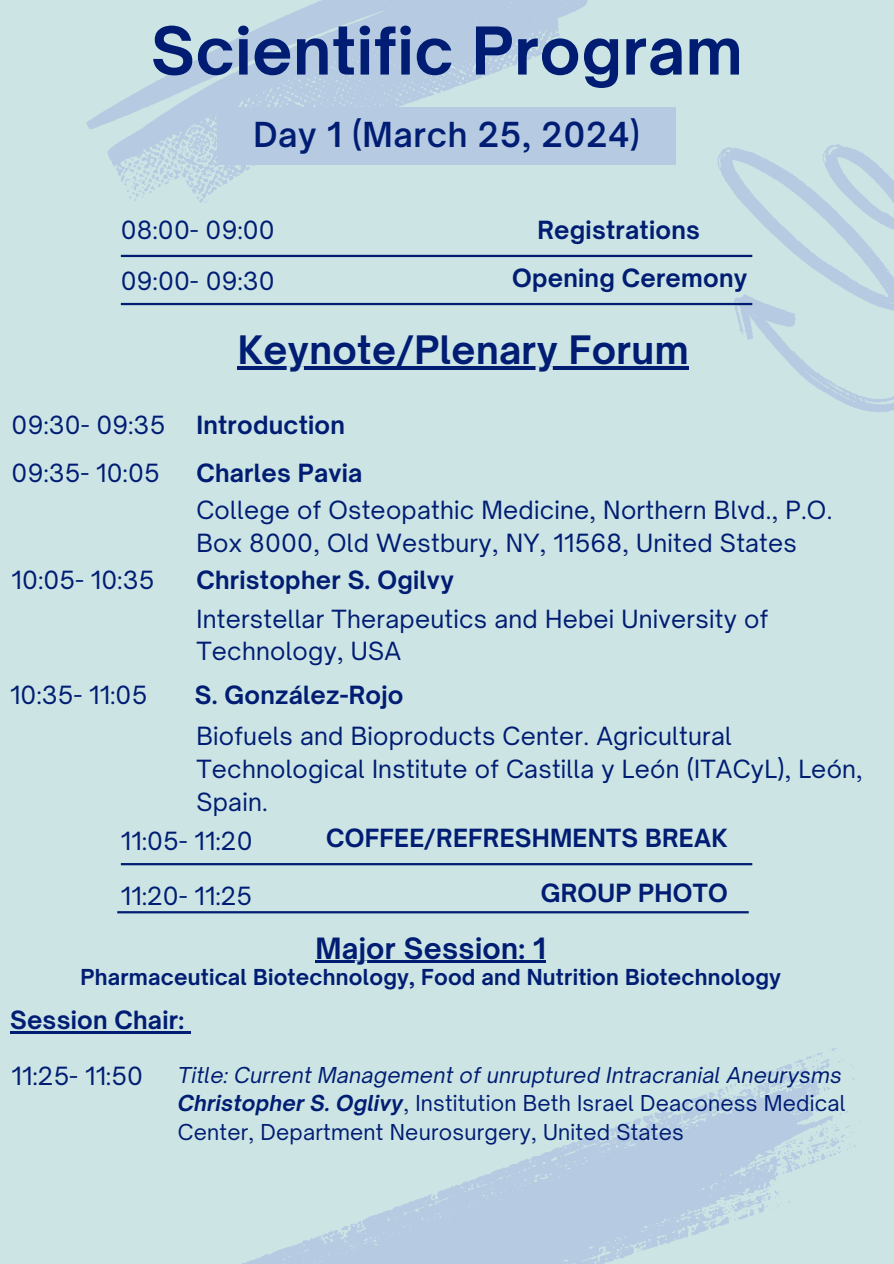
<style>
.page{position:relative;width:894px;height:1264px;background:#fff}
.page>*{position:absolute;margin:0;border:0;box-sizing:border-box;transform-origin:0 0}
.t1{font:700 63px "Open Sauce One";letter-spacing:.01em;color:#001d73}
.t2{font:700 37.5px "Open Sauce One";letter-spacing:.01em;color:#001d73}
.t3{font:600 33px "Open Sauce One";letter-spacing:.02em;color:#001d73}
.t4{font:700 28.05px "Open Sauce One";letter-spacing:.01em;color:#001d73}
.t5{font:24px/32.7px "Open Sauce One";letter-spacing:.01em;color:#001d73}
.t6{font:700 24px "Open Sauce One";letter-spacing:.01em;color:#001d73}
.t7{font:21px/29.2px "Open Sauce One";letter-spacing:.01em;color:#001d73}
.t8{font:700 21px "Open Sauce One";letter-spacing:.01em;color:#001d73}
.t9{font:italic 21px "Open Sauce One";letter-spacing:.01em;color:#001d73}
.s1{font-weight:700;font-style:italic}
</style>
<div class="page">
<div style="left:0;top:0;width:893px;height:1263px;background:#cce5e4"></div>
<svg style="left:656px;top:144px;width:237px;height:268px"></svg>
<svg style="left:86px;top:0;width:598px;height:231px"></svg>
<svg style="left:246px;top:1048px;width:616px;height:215px"></svg>
<div style="left:217px;top:107px;width:459px;height:57px;background:#b6cbe2"></div>
<hr style="left:121px;top:255px;width:631px;height:2px;background:#001d73">
<hr style="left:121px;top:303px;width:631px;height:2px;background:#001d73">
<hr style="left:121px;top:863px;width:631px;height:2px;background:#001d73">
<hr style="left:117px;top:911px;width:631px;height:2px;background:#001d73">
<hr style="left:238px;top:367px;width:450px;height:3px;background:#001d73">
<hr style="left:315px;top:960px;width:231px;height:3px;background:#001d73">
<hr style="left:10px;top:1030px;width:174px;height:3px;background:#001d73">
<svg style="left:184px;top:1031px;width:7px;height:2px"></svg>
<h3 class="t1" style="left:151px;top:12px;width:593px">Scientific Program</h3>
<p class="t3" style="left:253px;top:114px;width:388px">Day 1 (March 25, 2024)</p>
<p class="t5" style="left:121px;top:213px;width:155px">08:00- 09:00</p>
<h1 class="t6" style="left:537px;top:215px;width:164px">Registrations</h1>
<h6 class="t5" style="left:121px;top:264px;width:155px">09:00- 09:30</h6>
<h5 class="t6" style="left:512px;top:263px;width:237px">Opening Ceremony</h5>
<h6 class="t5" style="left:12px;top:408px;width:155px">09:30- 09:35</h6>
<h5 class="t5" style="left:12px;top:457px;width:150px">09:35- 10:05</h5>
<h5 class="t2" style="left:238px;top:327px;width:452px">Keynote/Plenary Forum</h5>
<h6 class="t6" style="left:196px;top:410px;width:150px">Introduction</h6>
<h2 class="t6" style="left:196px;top:458px;width:167px">Charles Pavia</h2>
<h6 class="t5" style="left:196px;top:493px;width:637px">College of Osteopathic Medicine, Northern Blvd., P.O.<br>Box 8000, Old Westbury, NY, 11568, United States</h6>
<h6 class="t5" style="left:12px;top:563px;width:144px">10:05- 10:35</h6>
<h5 class="t6" style="left:196px;top:564px;width:259px">Christopher S. Ogilvy</h5>
<h6 class="t5" style="left:196px;top:602px;width:573px">Interstellar Therapeutics and Hebei University of<br>Technology, USA</h6>
<h6 class="t5" style="left:10px;top:678px;width:139px">10:35- 11:05</h6>
<h5 class="t6" style="left:195px;top:680px;width:210px">S. González-Rojo</h5>
<h6 class="t5" style="left:196px;top:719px;width:667px">Biofuels and Bioproducts Center. Agricultural<br>Technological Institute of Castilla y León (ITACyL), León,<br>Spain.</h6>
<h5 class="t5" style="left:121px;top:824px;width:133px">11:05- 11:20</h5>
<h6 class="t6" style="left:326px;top:823px;width:402px">COFFEE/REFRESHMENTS BREAK</h6>
<h4 class="t5" style="left:121px;top:879px;width:133px">11:20- 11:25</h4>
<h6 class="t6" style="left:540px;top:878px;width:188px">GROUP PHOTO</h6>
<h6 class="t4" style="left:315px;top:930px;width:232px">Major Session: 1</h6>
<h4 class="t8" style="left:80px;top:964px;width:701px">Pharmaceutical Biotechnology, Food and Nutrition Biotechnology</h4>
<p class="t6" style="left:10px;top:1004px;width:176px">Session Chair:</p>
<p class="t5" style="left:12px;top:1059px;width:133px">11:25- 11:50</p>
<h5 class="t9" style="left:178px;top:1062px;width:665px">Title: Current Management of unruptured Intracranial Aneurysms</h5>
<h6 class="t7" style="left:178px;top:1088px;width:669px"><span class="s1">Christopher S. Oglivy</span>, Institution Beth Israel Deaconess Medical<br>Center, Department Neurosurgery, United States</h6>
</div>
